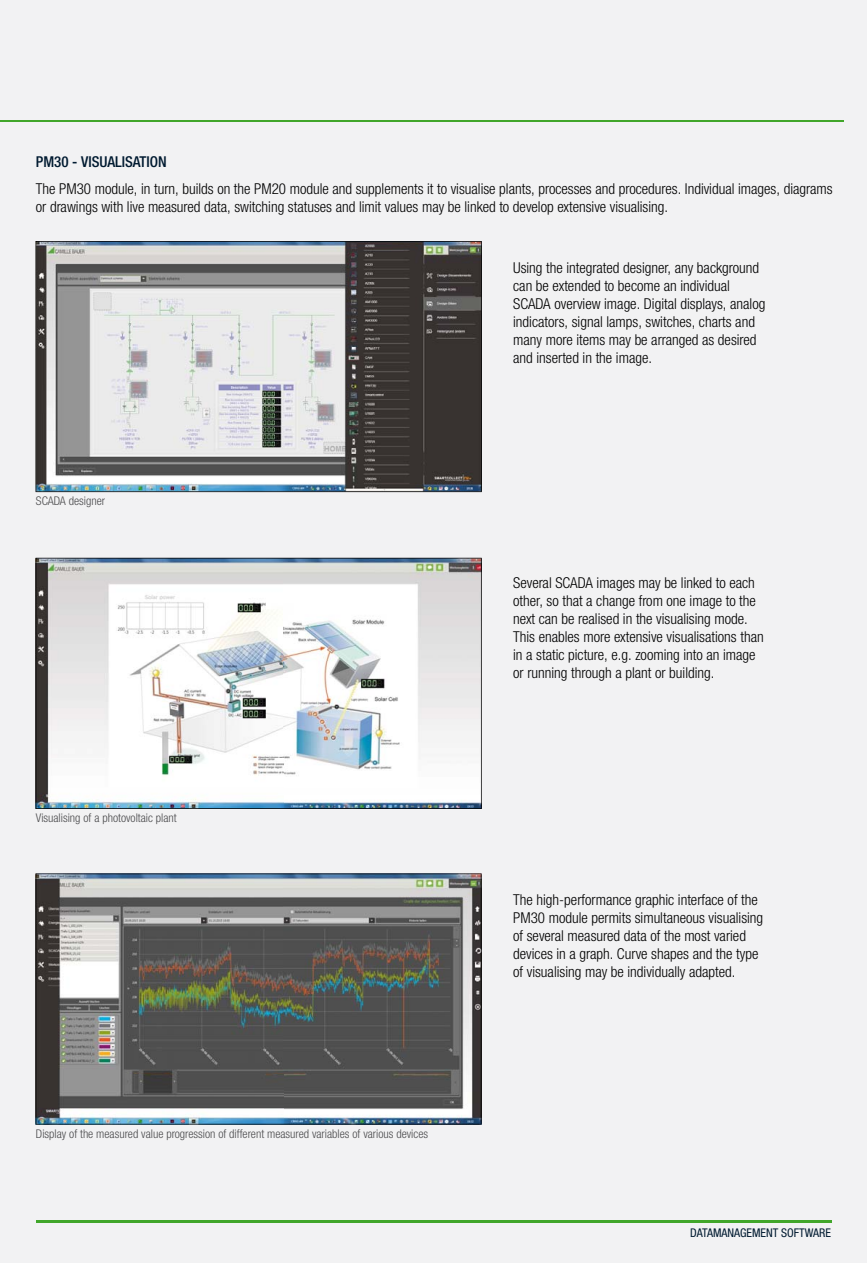
<style>
.page{position:relative;width:867px;height:1263px;background:#f2f2f3}
.page>*{position:absolute;margin:0;border:0;box-sizing:border-box;transform-origin:0 0}
.t1{font:300 condensed 15px/18px "Helvetica Neue LTW1 G";color:#000}
.t2{font:500 condensed 15px "Helvetica Neue LTW1 G";color:#001a30}
.t3{font:300 condensed 12px "Helvetica Neue LTW1 G";color:#4b4b4d}
.t4{font:condensed 12px "Helvetica Neue LTW1 G";color:#001a30}
</style>
<div class="page">
<hr style="left:36px;top:1220px;width:795px;height:3px;background:#41a62a">
<hr style="left:0;top:120px;width:844px;height:1px;background:#41a62a">
<img style="left:36px;top:873px;width:446px;height:252px">
<svg style="left:36px;top:558px;width:446px;height:251px"></svg>
<svg style="left:36px;top:241px;width:446px;height:251px"></svg>
<p class="t2" style="left:36px;top:153px;width:132px">PM30 - VISUALISATION</p>
<p class="t1" style="left:36px;top:181px;width:798px">The PM30 module, in turn, builds on the PM20 module and supplements it to visualise plants, processes and procedures. Individual images, diagrams or drawings with live measured data, switching statuses and limit values may be linked to develop extensive visualising.</p>
<p class="t3" style="left:36px;top:497px;width:71px">SCADA designer</p>
<p class="t3" style="left:36px;top:814px;width:142px">Visualising of a photovoltaic plant</p>
<p class="t3" style="left:36px;top:1129px;width:394px">Display of the measured value progression of different measured variables of various devices</p>
<p class="t1" style="left:513px;top:261px;width:254px">Using the integrated designer, any background can be extended to become an individual SCADA overview image. Digital displays, analog indicators, signal lamps, switches, charts and many more items may be arranged as desired and inserted in the image.</p>
<p class="t1" style="left:513px;top:575px;width:252px">Several SCADA images may be linked to each other, so that a change from one image to the next can be realised in the visualising mode.<br>This enables more extensive visualisations than in a static picture, e.g. zooming into an image or running through a plant or building.</p>
<p class="t1" style="left:513px;top:893px;width:252px">The high-performance graphic interface of the PM30 module permits simultaneous visualising of several measured data of the most varied devices in a graph. Curve shapes and the type of visualising may be individually adapted.</p>
<p class="t4" style="left:690px;top:1228px;width:142px">DATAMANAGEMENT SOFTWARE</p>
</div>
